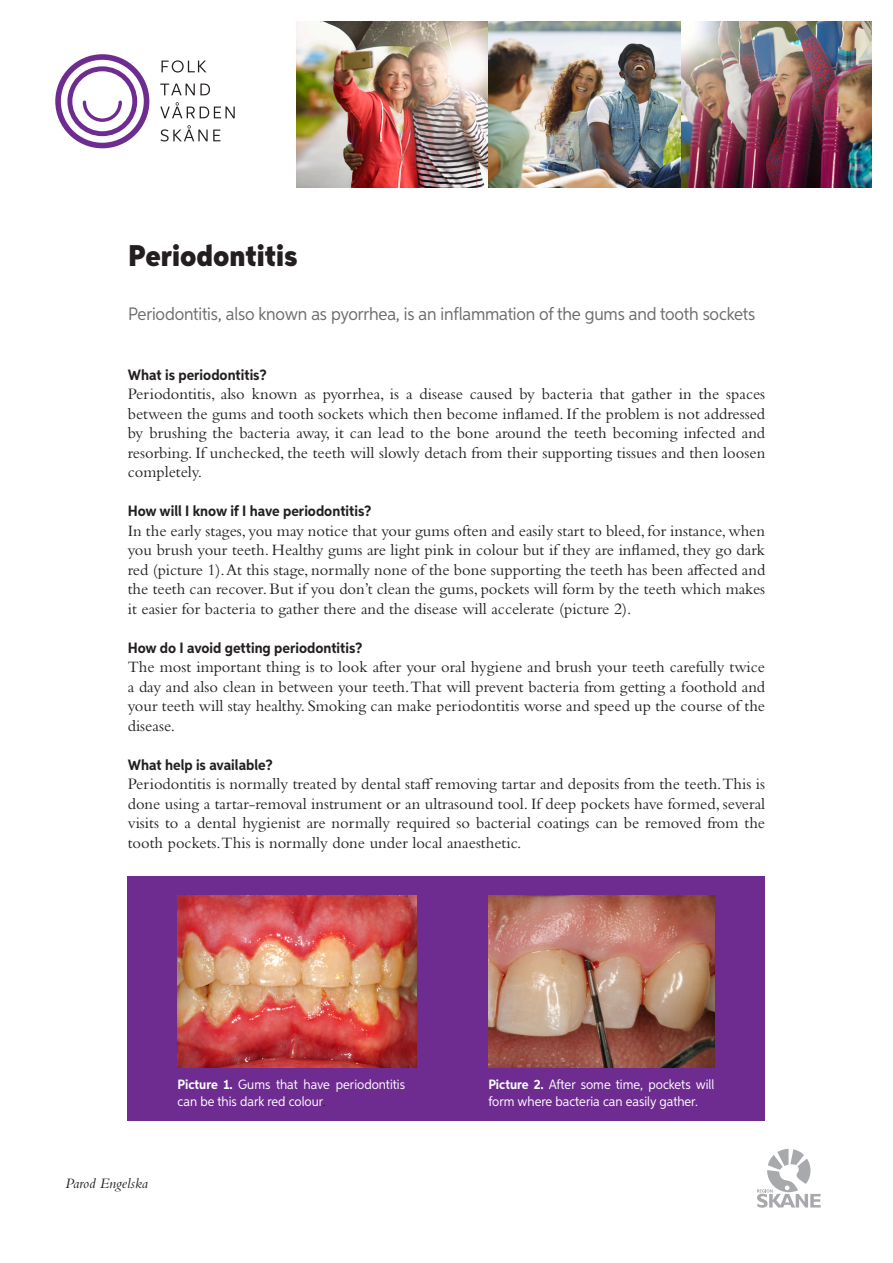
<style>
.page{position:relative;width:893px;height:1263px;background:#fff}
.page>*{position:absolute;margin:0;border:0;box-sizing:border-box;transform-origin:0 0}
.Rubrik{font:900 30px "Aspira Nar";color:#231f20}
.Ingress{font:18px "Aspira Nar";letter-spacing:-.01em;color:#6c6d70}
.Mellanrubrik{font:16.5px/19.5px "Bembo Std";color:#231f20;text-align:justify}
.Brödtext{font:16.5px/19.5px "Bembo Std";color:#231f20;text-align:justify}
.Mellanrubrik-2{font:700 15px "Aspira Nar";color:#231f20}
.t1{font:italic 15px "Bembo Std";color:#231f20}
.Brödtext_Arial_8_5_1{font:13.5px/16.5px "Aspira Nar";color:#fff}
.s1{font-weight:700}
.s2{color:#231f20}
</style>
<div class="page">
<svg style="left:757px;top:1149px;width:64px;height:59px"></svg>
<svg style="left:55px;top:54px;width:94px;height:94px"></svg>
<svg style="left:162px;top:60px;width:44px;height:13px"></svg>
<svg style="left:160px;top:84px;width:50px;height:11px"></svg>
<svg style="left:160px;top:102px;width:75px;height:16px"></svg>
<svg style="left:160px;top:125px;width:60px;height:16px"></svg>
<img style="left:297px;top:21px;width:575px;height:166px">
<div style="left:128px;top:876px;width:637px;height:244px;background:#6e2c91"></div>
<img style="left:488px;top:896px;width:226px;height:171px">
<img style="left:178px;top:896px;width:238px;height:171px">
<p class="Rubrik" style="left:128px;top:237px;width:171px">Periodontitis</p>
<p class="Ingress" style="left:128px;top:303px;width:628px">Periodontitis, also known as pyorrhea, is an inflammation of the gums and tooth sockets</p>
<p class="Mellanrubrik-2" style="left:128px;top:365px;width:140px">What is periodontitis?</p>
<p class="Brödtext" style="left:128px;top:384px;width:639px">Periodontitis, also known as pyorrhea, is a disease caused by bacteria that gather in the spaces between the gums and tooth sockets which then become inflamed. If the problem is not addressed by brushing the bacteria away, it can lead to the bone around the teeth becoming infected and resorbing. If unchecked, the teeth will slowly detach from their supporting tissues and then loosen completely.</p>
<p class="Mellanrubrik-2" style="left:128px;top:502px;width:245px">How will I know if I have periodontitis?</p>
<p class="Mellanrubrik" style="left:128px;top:520px;width:639px">In the early stages, you may notice that your gums often and easily start to bleed, for instance, when you brush your teeth. Healthy gums are light pink in colour but if they are inflamed, they go dark red (picture 1). At this stage, normally none of the bone supporting the teeth has been affected and the teeth can recover. But if you don’t clean the gums, pockets will form by the teeth which makes it easier for bacteria to gather there and the disease will accelerate (picture 2).</p>
<p class="Mellanrubrik-2" style="left:128px;top:638px;width:236px">How do I avoid getting periodontitis?</p>
<p class="Mellanrubrik" style="left:128px;top:657px;width:639px">The most important thing is to look after your oral hygiene and brush your teeth carefully twice a day and also clean in between your teeth. That will prevent bacteria from getting a foothold and your teeth will stay healthy. Smoking can make periodontitis worse and speed up the course of the disease.</p>
<p class="Mellanrubrik-2" style="left:128px;top:755px;width:146px">What help is available?</p>
<p class="Mellanrubrik" style="left:128px;top:774px;width:639px">Periodontitis is normally treated by dental staff removing tartar and deposits from the teeth.This is done using a tartar-removal instrument or an ultrasound tool. If deep pockets have formed, several visits to a dental hygienist are normally required so bacterial coatings can be removed from the tooth pockets.This is normally done under local anaesthetic.</p>
<p class="t1" style="left:65px;top:1175px;width:84px">Parod Engelska</p>
<p class="Brödtext_Arial_8_5_1" style="left:178px;top:1076px;width:229px"><span class="s1">Picture 1.</span> Gums that have periodontitis can be this dark red colour<span class="s2">.</span></p>
<p class="Brödtext_Arial_8_5_1" style="left:488px;top:1076px;width:228px"><span class="s1">Picture 2.</span> After some time, pockets will form where bacteria can easily gather.</p>
</div>
